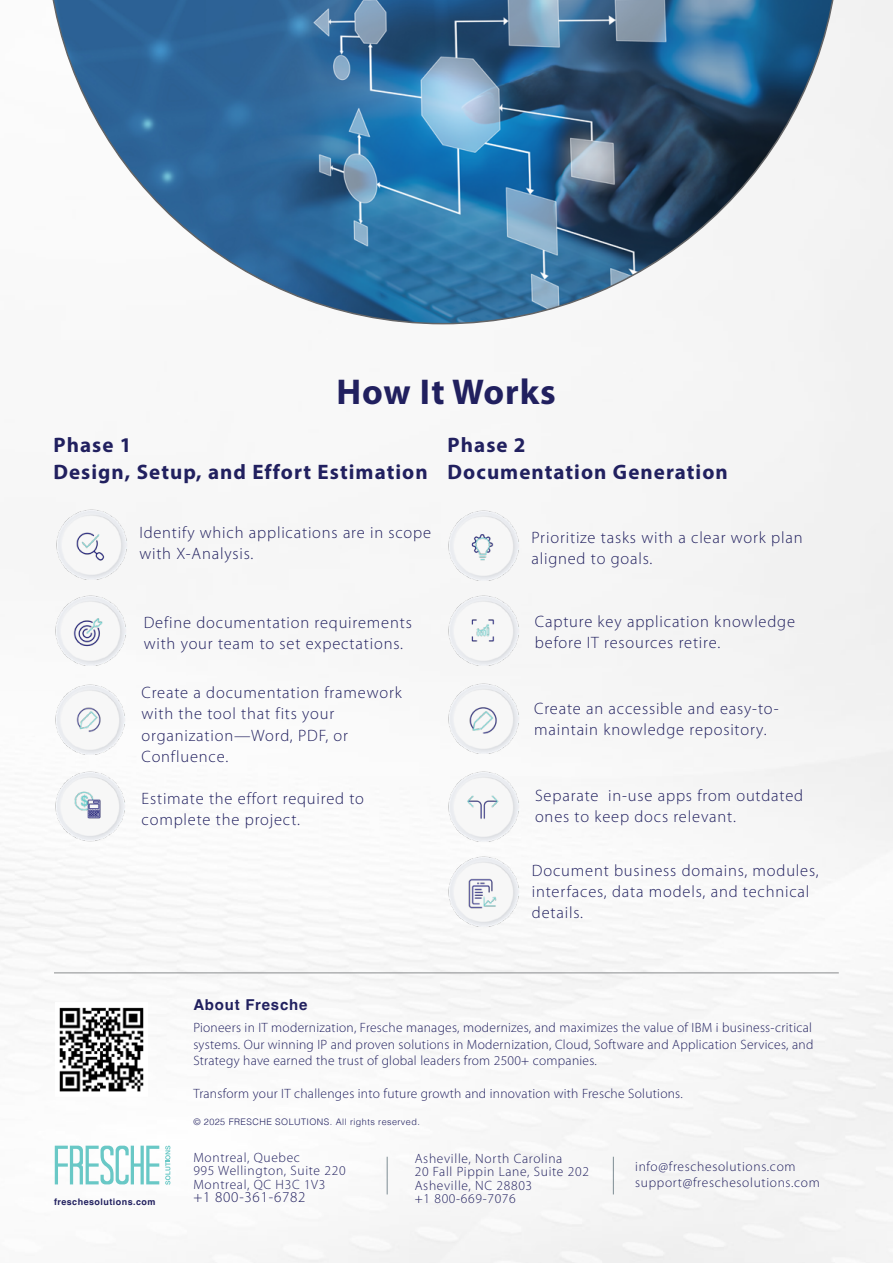
<style>
.page{position:relative;width:893px;height:1263px;background:#fff}
.page>*{position:absolute;margin:0;border:0;box-sizing:border-box;transform-origin:0 0}
.t1{font:700 36px "Myriad Pro";letter-spacing:.02em;color:#21205f}
.t2{font:700 21px/27px "Myriad Pro";letter-spacing:.05em;color:#21205f}
.t3{font:300 16.5px/21px "Myriad Pro";letter-spacing:.05em;color:#21205f}
.t4{font:300 15px "Myriad Pro";letter-spacing:.05em;color:#21205f}
.t5{font:700 15px "Helvetica";letter-spacing:.05em;color:#21205f}
.t6{font:300 13.5px/13.5px "Myriad Pro";letter-spacing:.05em;color:#21205f}
.t7{font:300 13.5px "Myriad Pro";letter-spacing:.02em;color:#21205f}
.t8{font:300 9px "Helvetica";letter-spacing:.05em;color:#21205f}
.t9{font:700 9px "Helvetica";letter-spacing:.05em;color:#21205f}
</style>
<div class="page">
<img style="left:448px;top:510px;width:72px;height:70px">
<img style="left:467px;top:529px;width:32px;height:32px">
<img style="left:448px;top:683px;width:72px;height:70px">
<img style="left:466px;top:702px;width:34px;height:33px">
<img style="left:448px;top:595px;width:71px;height:71px">
<img style="left:466px;top:615px;width:32px;height:32px">
<img style="left:448px;top:771px;width:71px;height:70px">
<img style="left:465px;top:790px;width:34px;height:32px">
<img style="left:55px;top:509px;width:72px;height:71px">
<img style="left:73px;top:528px;width:34px;height:33px">
<img style="left:54px;top:771px;width:72px;height:70px">
<img style="left:72px;top:790px;width:34px;height:32px">
<img style="left:54px;top:596px;width:72px;height:70px">
<img style="left:72px;top:615px;width:34px;height:32px">
<img style="left:448px;top:857px;width:72px;height:70px">
<img style="left:468px;top:879px;width:30px;height:29px">
<hr style="left:387px;top:1157px;width:1px;height:37px;background:#7d8c93">
<hr style="left:613px;top:1157px;width:1px;height:37px;background:#7d8c93">
<hr style="left:54px;top:972px;width:785px;height:1px;background:#8a8c8e">
<img style="left:59px;top:1007px;width:85px;height:85px">
<svg style="left:55px;top:1146px;width:104px;height:38px"></svg>
<svg style="left:165px;top:1146px;width:5px;height:39px"></svg>
<img style="left:54px;top:684px;width:72px;height:70px">
<img style="left:73px;top:704px;width:31px;height:31px">
<svg style="left:46px;top:0;width:794px;height:324px"></svg>
<h1 class="t1" style="left:337px;top:369px;width:221px">How It Works</h1>
<p class="t2" style="left:53px;top:431px;width:376px">Phase 1<br>Design, Setup, and Effort Estimation</p>
<p class="t3" style="left:139px;top:522px;width:293px">Identify which applications are in scope with X-Analysis.</p>
<p class="t2" style="left:448px;top:431px;width:282px">Phase 2<br>Documentation Generation</p>
<p class="t3" style="left:532px;top:527px;width:273px">Prioritize tasks with a clear work plan aligned to goals.</p>
<p class="t3" style="left:144px;top:611px;width:270px">Define documentation requirements with your team to set expectations.</p>
<p class="t3" style="left:142px;top:682px;width:262px">Create a documentation framework with the tool that fits your organization—Word, PDF, or<br>Confluence.</p>
<p class="t3" style="left:142px;top:788px;width:224px">Estimate the effort required to complete the project.</p>
<p class="t3" style="left:535px;top:610px;width:262px">Capture key application knowledge before IT resources retire.</p>
<p class="t3" style="left:534px;top:698px;width:246px">Create an accessible and easy-to&shy;maintain knowledge repository.</p>
<p class="t3" style="left:535px;top:785px;width:270px">Separate in-use apps from outdated ones to keep docs relevant.</p>
<p class="t3" style="left:532px;top:860px;width:288px">Document business domains, modules, interfaces, data models, and technical details.</p>
<p class="t9" style="left:54px;top:1196px;width:103px">freschesolutions.com</p>
<p class="t5" style="left:193px;top:996px;width:116px">About Fresche</p>
<p class="t6" style="left:193px;top:1019px;width:621px;line-height:16.5px;text-align:justify">Pioneers in IT modernization, Fresche manages, modernizes, and maximizes the value of IBM i business-critical systems. Our winning IP and proven solutions in Modernization, Cloud, Software and Application Services, and Strategy have earned the trust of global leaders from 2500+ companies.</p>
<p class="t7" style="left:193px;top:1085px;width:491px">Transform your IT challenges into future growth and innovation with Fresche Solutions.</p>
<p class="t8" style="left:193px;top:1114px;width:228px">© 2025 FRESCHE SOLUTIONS. All rights reserved.</p>
<p class="t6" style="left:193px;top:1150px;width:154px">Montreal, Quebec<br>995 Wellington, Suite 220<br>Montreal, QC H3C 1V3</p>
<p class="t4" style="left:193px;top:1188px;width:114px">+1 800-361-6782</p>
<p class="t6" style="left:415px;top:1151px;width:176px">Asheville, North Carolina<br>20 Fall Pippin Lane, Suite 202<br>Asheville, NC 28803<br>+1 800-669-7076</p>
<p class="t6" style="left:635px;top:1160px;width:162px">info@freschesolutions.com</p>
<p class="t6" style="left:635px;top:1176px;width:186px">support@freschesolutions.com</p>
</div>
